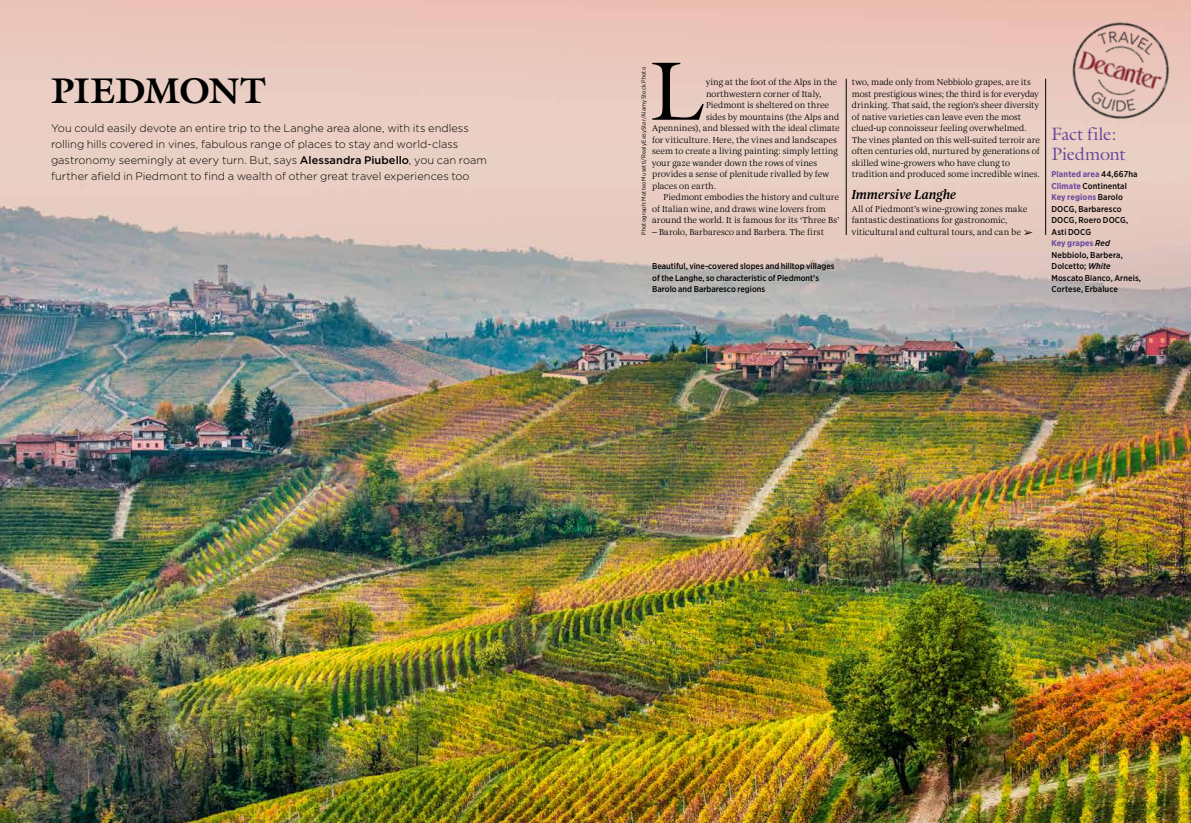
<style>
.page{position:relative;width:1191px;height:823px;background:#fff}
.page>*{position:absolute;margin:0;border:0;box-sizing:border-box;transform-origin:0 0}
.t1{font:83.6px "Galliard";color:#000}
.t2{font:700 36px "Galliard";letter-spacing:-.025em;color:#000}
.t3{font:18px/20px "Galliard";letter-spacing:-.015em;color:#6b489d}
.t4{font:italic 500 13px "Alinea Serif";letter-spacing:-.01em;color:#000}
.t5{font:300 11px/16px "Gotham";color:#000}
.t6{font:8.5px/11.5px "Alinea Serif Normal";letter-spacing:-.005em;color:#000}
.t7{font:500 8.5px/11.5px "Gotham Narrow";color:#000}
.t8{font:6px "Gotham Narrow";letter-spacing:.025em;color:#000}
.s1{font-weight:500}
.s2{font-weight:700;color:#6b489d}
.s3{font-style:italic}
</style>
<div class="page">
<img style="left:0;top:0;width:1191px;height:822px">
<img style="left:1039px;top:0;width:152px;height:155px">
<hr style="left:846px;top:79px;width:1px;height:156px;background:#000">
<hr style="left:1045px;top:79px;width:1px;height:156px;background:#000">
<h1 class="t1" style="left:649px;top:39px;width:55px">L</h1>
<p class="t8" style="left:640px;top:235px;width:169px;rotate:-90deg">Photograph: Matteo Musetti/RealyEasyStar/Alamy Stock Photo</p>
<h2 class="t2" style="left:51px;top:68px;width:216px">PIEDMONT</h2>
<p class="t5" style="left:51px;top:119px;width:437px">You could easily devote an entire trip to the Langhe area alone, with its endless rolling hills covered in vines, fabulous range of places to stay and world-class gastronomy seemingly at every turn. But, says <span class="s1">Alessandra Piubello</span>, you can roam further afield in Piedmont to find a wealth of other great travel experiences too</p>
<h3 class="t3" style="left:1051px;top:124px;width:76px">Fact file:<br>Piedmont</h3>
<p class="t6" style="left:706px;top:77px;width:133px">ying at the foot of the Alps in the</p>
<p class="t6" style="left:706px;top:88px;width:117px">northwestern corner of Italy,</p>
<p class="t6" style="left:706px;top:100px;width:125px">Piedmont is sheltered on three</p>
<p class="t6" style="left:706px;top:111px;width:135px">sides by mountains (the Alps and</p>
<p class="t6" style="left:652px;top:123px;width:189px">Apennines), and blessed with the ideal climate</p>
<p class="t6" style="left:652px;top:134px;width:186px">for viticulture. Here, the vines and landscapes</p>
<p class="t6" style="left:652px;top:146px;width:187px">seem to create a living painting: simply letting</p>
<p class="t6" style="left:652px;top:157px;width:166px">your gaze wander down the rows of vines</p>
<p class="t6" style="left:652px;top:169px;width:178px">provides a sense of plenitude rivalled by few</p>
<p class="t6" style="left:652px;top:180px;width:65px">places on earth.</p>
<p class="t6" style="left:663px;top:192px;width:177px">Piedmont embodies the history and culture</p>
<p class="t6" style="left:652px;top:203px;width:175px">of Italian wine, and draws wine lovers from</p>
<p class="t6" style="left:652px;top:215px;width:189px">around the world. It is famous for its ‘Three Bs’</p>
<p class="t6" style="left:652px;top:226px;width:173px">– Barolo, Barbaresco and Barbera. The first</p>
<p class="t6" style="left:852px;top:77px;width:190px">two, made only from Nebbiolo grapes, are its most prestigious wines; the third is for everyday drinking. That said, the region’s sheer diversity of native varieties can leave even the most clued-up connoisseur feeling overwhelmed.<br>The vines planted on this well-suited terroir are often centuries old, nurtured by generations of skilled wine-growers who have clung to tradition and produced some incredible wines.</p>
<h3 class="t4" style="left:852px;top:187px;width:106px">Immersive Langhe</h3>
<p class="t6" style="left:852px;top:203px;width:177px">All of Piedmont’s wine-growing zones make fantastic destinations for gastronomic,</p>
<p class="t7" style="left:1051px;top:168px;width:91px"><span class="s2">Planted area</span> 44,667ha<br><span class="s2">Climate</span> Continental<br><span class="s2">Key regions</span> Barolo<br>DOCG, Barbaresco<br>DOCG, Roero DOCG,<br>Asti DOCG<br><span class="s2">Key grapes</span> <span class="s3">Red<br></span>Nebbiolo, Barbera,<br>Dolcetto; <span class="s3">White<br></span>Moscato Bianco, Arneis,<br>Cortese, Erbaluce</p>
<p class="t6" style="left:852px;top:226px;width:183px">viticultural and cultural tours, and can be ➢</p>
<p class="t7" style="left:652px;top:260px;width:184px">Beautiful, vine-covered slopes and hilltop villages of the Langhe, so characteristic of Piedmont’s<br>Barolo and Barbaresco regions</p>
</div>
